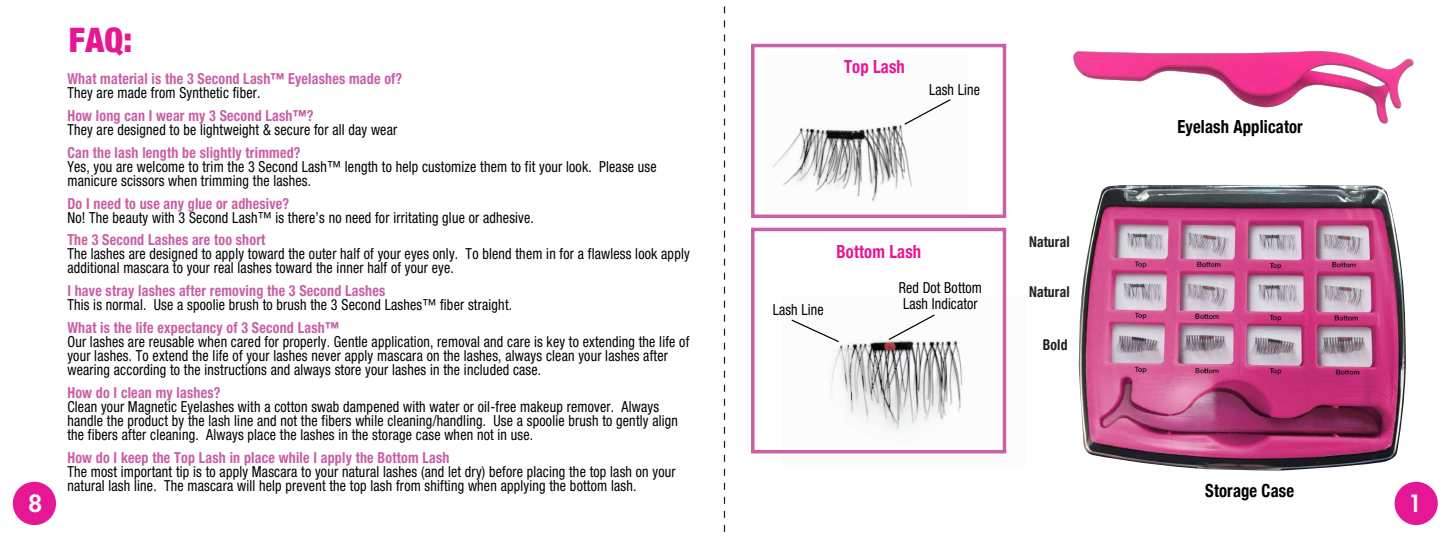
<style>
.page{position:relative;width:1449px;height:536px;background:#fff}
.page>*{position:absolute;margin:0;border:0;box-sizing:border-box;transform-origin:0 0}
.t1{font:900 condensed 33.6px "Helvetica Neue";color:#e61794}
.t2{font:22.75px "Futura Maxi CG Demi";color:#fff}
.t3{font:700 condensed 18.03px "Helvetica Neue";letter-spacing:.01em;color:#000;scale:.92 1}
.t4{font:700 condensed 18.03px "Helvetica Neue";letter-spacing:.01em;color:#e61794;scale:.92 1}
.t5{font:condensed 15.22px/14px "Helvetica Neue";letter-spacing:.015em;color:#000;scale:.92 1}
.t6{font:700 condensed 15.22px "Helvetica Neue";letter-spacing:.015em;color:#c95fa4;scale:.92 1}
.t7{font:condensed 15.22px/15.8px "Helvetica Neue LT Pro";letter-spacing:.01em;color:#000;scale:.92 1}
.t8{font:700 condensed 14.88px "Helvetica Neue";letter-spacing:.01em;color:#231f20;scale:.92 1}
</style>
<div class="page">
<svg style="left:724px;top:6px;width:1px;height:526px"></svg>
<div style="left:1395px;top:481px;width:43px;height:44px;background:#e61794;border-radius:50%"></div>
<div style="left:13px;top:481px;width:43px;height:44px;background:#e61794;border-radius:50%"></div>
<img style="left:763px;top:124px;width:206px;height:95px">
<svg style="left:903px;top:99px;width:49px;height:27px"></svg>
<img style="left:783px;top:295px;width:224px;height:159px">
<svg style="left:887px;top:313px;width:49px;height:28px"></svg>
<svg style="left:790px;top:318px;width:50px;height:25px"></svg>
<img style="left:1073px;top:50px;width:341px;height:74px">
<div style="left:751px;top:44px;width:255px;height:174px;border:4px solid #c95fa4"></div>
<div style="left:751px;top:227px;width:255px;height:226px;border:4px solid #c95fa4"></div>
<img style="left:1078px;top:185px;width:328px;height:285px">
<h1 class="t1" style="left:69px;top:12px;width:65px">FAQ:</h1>
<p class="t6" style="left:67px;top:70px;width:366px">What material is the 3 Second Lash™ Eyelashes made of?</p>
<p class="t5" style="left:67px;top:86px;width:211px">They are made from Synthetic fiber.</p>
<p class="t6" style="left:67px;top:106px;width:269px">How long can I wear my 3 Second Lash™?</p>
<p class="t5" style="left:67px;top:122px;width:360px">They are designed to be lightweight &amp; secure for all day wear</p>
<p class="t6" style="left:67px;top:143px;width:255px">Can the lash length be slightly trimmed?</p>
<p class="t5" style="left:67px;top:159px;width:642px">Yes, you are welcome to trim the 3 Second Lash™ length to help customize them to fit your look. Please use manicure scissors when trimming the lashes.</p>
<p class="t6" style="left:67px;top:194px;width:243px">Do I need to use any glue or adhesive?</p>
<p class="t5" style="left:67px;top:210px;width:509px">No! The beauty with 3 Second Lash™ is there’s no need for irritating glue or adhesive.</p>
<p class="t6" style="left:67px;top:231px;width:217px">The 3 Second Lashes are too short</p>
<p class="t5" style="left:67px;top:247px;width:678px">The lashes are designed to apply toward the outer half of your eyes only. To blend them in for a flawless look apply additional mascara to your real lashes toward the inner half of your eye.</p>
<p class="t6" style="left:67px;top:281px;width:347px">I have stray lashes after removing the 3 Second Lashes</p>
<p class="t5" style="left:67px;top:297px;width:485px">This is normal. Use a spoolie brush to brush the 3 Second Lashes™ fiber straight.</p>
<p class="t6" style="left:67px;top:318px;width:297px">What is the life expectancy of 3 Second Lash™</p>
<p class="t5" style="left:67px;top:334px;width:678px">Our lashes are reusable when cared for properly. Gentle application, removal and care is key to extending the life of your lashes. To extend the life of your lashes never apply mascara on the lashes, always clean your lashes after wearing according to the instructions and always store your lashes in the included case.</p>
<p class="t6" style="left:67px;top:383px;width:168px">How do I clean my lashes?</p>
<p class="t5" style="left:67px;top:399px;width:665px">Clean your Magnetic Eyelashes with a cotton swab dampened with water or oil-free makeup remover. Always handle the product by the lash line and not the fibers while cleaning/handling. Use a spoolie brush to gently align the fibers after cleaning. Always place the lashes in the storage case when not in use.</p>
<p class="t6" style="left:67px;top:448px;width:417px">How do I keep the Top Lash in place while I apply the Bottom Lash</p>
<p class="t5" style="left:67px;top:464px;width:663px">The most important tip is to apply Mascara to your natural lashes (and let dry) before placing the top lash on your natural lash line. The mascara will help prevent the top lash from shifting when applying the bottom lash.</p>
<p class="t4" style="left:844px;top:52px;width:68px">Top Lash</p>
<p class="t7" style="left:929px;top:82px;width:57px">Lash Line</p>
<p class="t3" style="left:1177px;top:112px;width:138px">Eyelash Applicator</p>
<p class="t8" style="left:1029px;top:229px;width:46px">Natural</p>
<p class="t8" style="left:1029px;top:279px;width:46px">Natural</p>
<p class="t4" style="left:837px;top:236px;width:93px">Bottom Lash</p>
<p class="t7" style="left:899px;top:279px;width:92px">Red Dot Bottom<br>Lash Indicator</p>
<p class="t7" style="left:773px;top:301px;width:57px">Lash Line</p>
<p class="t8" style="left:1043px;top:332px;width:28px">Bold</p>
<p class="t3" style="left:1205px;top:475px;width:98px">Storage Case</p>
<h2 class="t2" style="left:28px;top:489px;width:17px">8</h2>
<h2 class="t2" style="left:1411px;top:489px;width:9px">1</h2>
</div>
